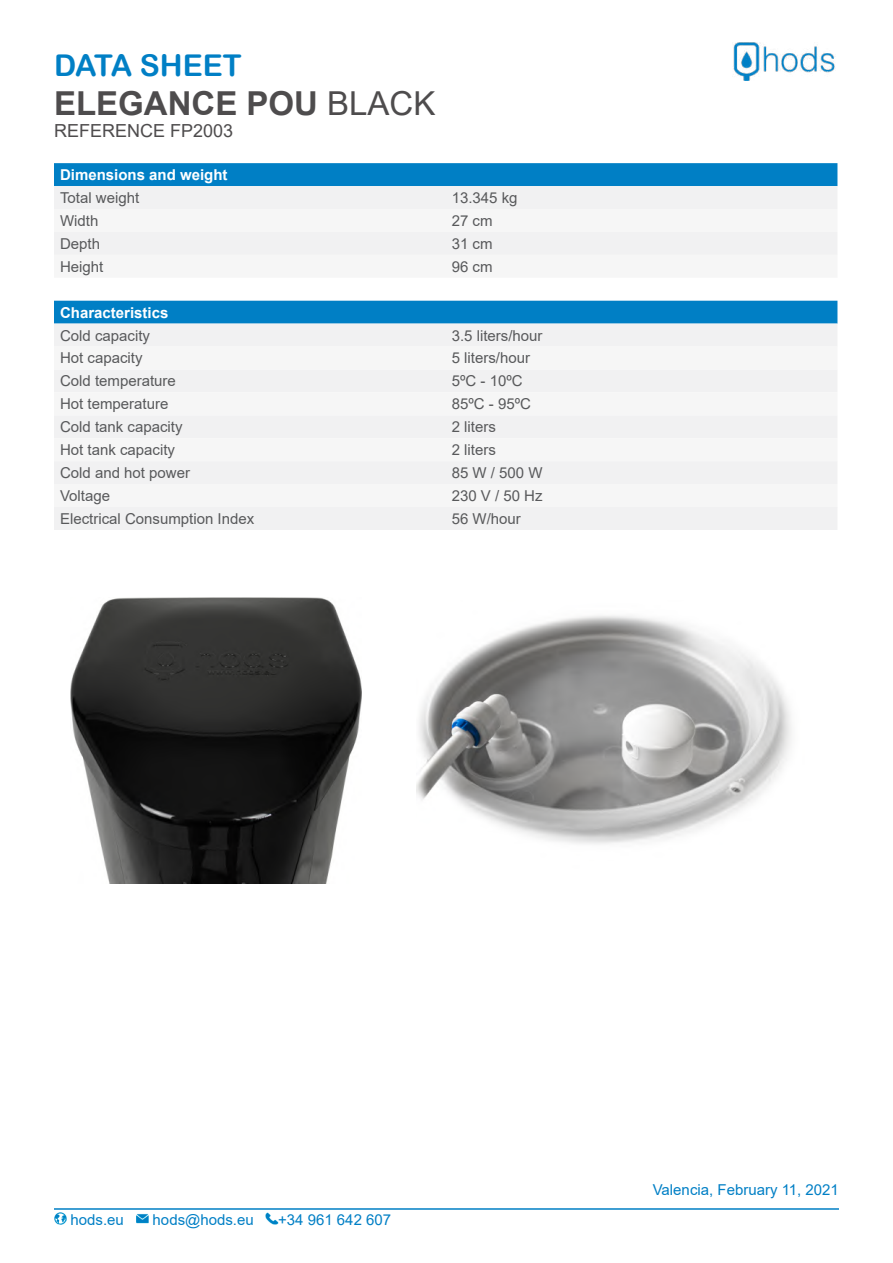
<style>
.page{position:relative;width:893px;height:1263px;background:#fff}
.page>*{position:absolute;margin:0;border:0;box-sizing:border-box;transform-origin:0 0}
.t1{font:700 33px "Arial";color:#4e4c4d}
.t2{font:30px "Arial Rounded MT Bold";color:#007fc5}
.t3{font:18px "Arial";color:#4e4c4d}
.t4{font:15px "Arial";color:#58595b}
.t5{font:15px "Arial";color:#007fc5}
.t6{font:700 15px "Arial";color:#fff}
.s1{font-weight:400}
</style>
<div class="page">
<div style="left:54px;top:163px;width:783px;height:23px;background:#007fc5"></div>
<div style="left:54px;top:186px;width:783px;height:344px;background:#f1f1f2"></div>
<svg style="left:54px;top:209px;width:783px;height:206px;fill:#f6f6f6"></svg>
<div style="left:54px;top:438px;width:783px;height:69px;background:#f6f6f6"></div>
<svg style="left:54px;top:1212px;width:12px;height:12px"></svg>
<svg style="left:136px;top:1214px;width:12px;height:10px"></svg>
<svg style="left:266px;top:1212px;width:12px;height:12px"></svg>
<hr style="left:54px;top:1208px;width:785px;height:2px;background:#007fc5">
<img style="left:733px;top:43px;width:102px;height:37px">
<img style="left:71px;top:597px;width:290px;height:286px">
<img style="left:417px;top:615px;width:375px;height:229px">
<h2 class="t2" style="left:54px;top:47px;width:189px">DATA SHEET</h2>
<h1 class="t1" style="left:54px;top:81px;width:383px">ELEGANCE POU <span class="s1">BLACK</span></h1>
<p class="t3" style="left:54px;top:118px;width:181px">REFERENCE FP2003</p>
<p class="t6" style="left:60px;top:164px;width:169px">Dimensions and weight</p>
<p class="t4" style="left:60px;top:187px;width:81px">Total weight</p>
<p class="t4" style="left:452px;top:187px;width:67px">13.345 kg</p>
<p class="t4" style="left:60px;top:210px;width:40px">Width</p>
<p class="t4" style="left:452px;top:210px;width:42px">27 cm</p>
<p class="t4" style="left:60px;top:233px;width:42px">Depth</p>
<p class="t4" style="left:452px;top:233px;width:42px">31 cm</p>
<p class="t4" style="left:60px;top:256px;width:45px">Height</p>
<p class="t4" style="left:452px;top:256px;width:42px">96 cm</p>
<p class="t6" style="left:60px;top:302px;width:110px">Characteristics</p>
<p class="t4" style="left:60px;top:325px;width:92px">Cold capacity</p>
<p class="t4" style="left:452px;top:325px;width:92px">3.5 liters/hour</p>
<p class="t4" style="left:60px;top:348px;width:84px">Hot capacity</p>
<p class="t4" style="left:452px;top:348px;width:80px">5 liters/hour</p>
<p class="t4" style="left:60px;top:371px;width:117px">Cold temperature</p>
<p class="t4" style="left:452px;top:371px;width:72px">5ºC - 10ºC</p>
<p class="t4" style="left:60px;top:394px;width:110px">Hot temperature</p>
<p class="t4" style="left:452px;top:394px;width:81px">85ºC - 95ºC</p>
<p class="t4" style="left:60px;top:417px;width:124px">Cold tank capacity</p>
<p class="t4" style="left:452px;top:417px;width:46px">2 liters</p>
<p class="t4" style="left:60px;top:439px;width:117px">Hot tank capacity</p>
<p class="t4" style="left:452px;top:439px;width:46px">2 liters</p>
<p class="t4" style="left:60px;top:462px;width:132px">Cold and hot power</p>
<p class="t4" style="left:452px;top:462px;width:92px">85 W / 500 W</p>
<p class="t4" style="left:60px;top:485px;width:52px">Voltage</p>
<p class="t4" style="left:452px;top:485px;width:92px">230 V / 50 Hz</p>
<p class="t4" style="left:60px;top:508px;width:196px">Electrical Consumption Index</p>
<p class="t4" style="left:452px;top:508px;width:71px">56 W/hour</p>
<p class="t5" style="left:71px;top:1209px;width:55px">hods.eu</p>
<p class="t5" style="left:153px;top:1209px;width:103px">hods@hods.eu</p>
<p class="t5" style="left:278px;top:1209px;width:115px">+34 961 642 607</p>
<p class="t5" style="left:653px;top:1179px;width:188px">Valencia, February 11, 2021</p>
</div>
